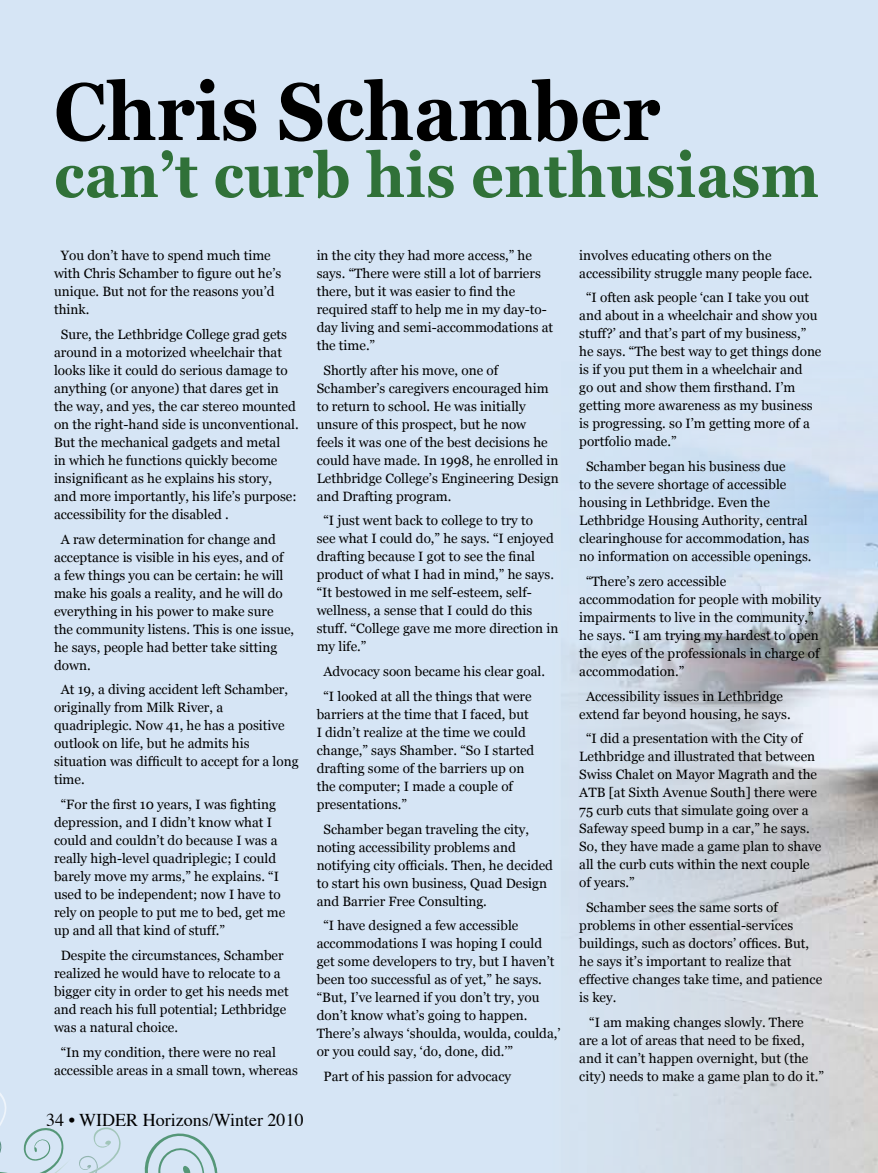
<style>
.page{position:relative;width:878px;height:1173px;background:#fff}
.page>*{position:absolute;margin:0;border:0;box-sizing:border-box;transform-origin:0 0}
.t1{font:700 80.85px "Georgia";color:#000;scale:.91 1}
.t2{font:700 62.7px "Georgia";letter-spacing:.01em;color:#307138;scale:.91 1}
.t3{font:18px "Times";color:#000}
.t4{font:13.5px/18px "Georgia";color:#000}
</style>
<div class="page">
<img style="left:0;top:0;width:878px;height:1173px">
<svg style="left:0;top:1083px;width:219px;height:90px;background:#d0e1ef"></svg>
<h1 class="t1" style="left:54px;top:60px;width:668px">Chris Schamber</h1>
<h2 class="t2" style="left:54px;top:135px;width:842px">can’t curb his enthusiasm</h2>
<p class="t4" style="left:54px;top:247px;width:229px;text-indent:7px">You don’t have to spend much time with Chris Schamber to figure out he’s unique. But not for the reasons you’d think.</p>
<p class="t4" style="left:54px;top:325px;width:246px;text-indent:7px">Sure, the Lethbridge College grad gets around in a motorized wheelchair that looks like it could do serious damage to anything (or anyone) that dares get in the way, and yes, the car stereo mounted on the right-hand side is unconventional.<br>But the mechanical gadgets and metal<br>in which he functions quickly become insignificant as he explains his story,<br>and more importantly, his life’s purpose: accessibility for the disabled .</p>
<p class="t4" style="left:54px;top:530px;width:242px;text-indent:7px">A raw determination for change and acceptance is visible in his eyes, and of<br>a few things you can be certain: he will make his goals a reality, and he will do everything in his power to make sure the community listens. This is one issue, he says, people had better take sitting down.</p>
<p class="t4" style="left:54px;top:681px;width:246px;text-indent:7px">At 19, a diving accident left Schamber, originally from Milk River, a quadriplegic. Now 41, he has a positive outlook on life, but he admits his situation was difficult to accept for a long time.</p>
<p class="t4" style="left:54px;top:795px;width:233px;text-indent:7px">“For the first 10 years, I was fighting depression, and I didn’t know what I could and couldn’t do because I was a really high-level quadriplegic; I could barely move my arms,” he explains. “I used to be independent; now I have to rely on people to put me to bed, get me up and all that kind of stuff.”</p>
<p class="t4" style="left:54px;top:946px;width:236px;text-indent:7px">Despite the circumstances, Schamber realized he would have to relocate to a bigger city in order to get his needs met and reach his full potential; Lethbridge was a natural choice.</p>
<p class="t4" style="left:54px;top:1043px;width:245px;text-indent:7px">“In my condition, there were no real accessible areas in a small town, whereas</p>
<h3 class="t3" style="left:46px;top:1102px;width:259px">34 • WIDER Horizons/Winter 2010</h3>
<p class="t4" style="left:316px;top:246px;width:238px">in the city they had more access,” he says. “There were still a lot of barriers there, but it was easier to find the required staff to help me in my day-to&shy;day living and semi-accommodations at the time.”</p>
<p class="t4" style="left:316px;top:361px;width:243px;text-indent:7px">Shortly after his move, one of Schamber’s caregivers encouraged him to return to school. He was initially unsure of this prospect, but he now<br>feels it was one of the best decisions he could have made. In 1998, he enrolled in Lethbridge College’s Engineering Design and Drafting program.</p>
<p class="t4" style="left:316px;top:512px;width:243px;text-indent:7px">“I just went back to college to try to<br>see what I could do,” he says. “I enjoyed drafting because I got to see the final product of what I had in mind,” he says. “It bestowed in me self-esteem, self&shy;wellness, a sense that I could do this stuff. “College gave me more direction in my life.”</p>
<p class="t4" style="left:323px;top:659px;width:223px;line-height:24.8px">Advocacy soon became his clear goal. “I looked at all the things that were</p>
<p class="t4" style="left:316px;top:705px;width:219px">barriers at the time that I faced, but<br>I didn’t realize at the time we could change,” says Shamber. “So I started drafting some of the barriers up on the computer; I made a couple of presentations.”</p>
<p class="t4" style="left:316px;top:820px;width:238px;text-indent:7px">Schamber began traveling the city, noting accessibility problems and notifying city officials. Then, he decided to start his own business, Quad Design and Barrier Free Consulting.</p>
<p class="t4" style="left:316px;top:917px;width:245px;text-indent:7px">“I have designed a few accessible accommodations I was hoping I could get some developers to try, but I haven’t been too successful as of yet,” he says. “But, I’ve learned if you don’t try, you don’t know what’s going to happen.<br>There’s always ‘shoulda, woulda, coulda,’ or you could say, ‘do, done, did.’”</p>
<p class="t4" style="left:323px;top:1067px;width:189px">Part of his passion for advocacy</p>
<p class="t4" style="left:579px;top:246px;width:235px">involves educating others on the accessibility struggle many people face.</p>
<p class="t4" style="left:579px;top:289px;width:244px;text-indent:7px">“I often ask people ‘can I take you out and about in a wheelchair and show you stuff?’ and that’s part of my business,” he says. “The best way to get things done is if you put them in a wheelchair and<br>go out and show them firsthand. I’m getting more awareness as my business is progressing. so I’m getting more of a portfolio made.”</p>
<p class="t4" style="left:579px;top:458px;width:234px;text-indent:7px">Schamber began his business due<br>to the severe shortage of accessible housing in Lethbridge. Even the Lethbridge Housing Authority, central clearinghouse for accommodation, has no information on accessible openings.</p>
<p class="t4" style="left:579px;top:572px;width:243px;text-indent:7px">“There’s zero accessible accommodation for people with mobility impairments to live in the community,” he says. “I am trying my hardest to open the eyes of the professionals in charge of accommodation.”</p>
<p class="t4" style="left:579px;top:687px;width:213px;text-align:center">Accessibility issues in Lethbridge extend far beyond housing, he says.</p>
<p class="t4" style="left:579px;top:730px;width:243px;text-indent:7px">“I did a presentation with the City of Lethbridge and illustrated that between Swiss Chalet on Mayor Magrath and the ATB [at Sixth Avenue South] there were 75 curb cuts that simulate going over a Safeway speed bump in a car,” he says.<br>So, they have made a game plan to shave all the curb cuts within the next couple of years.”</p>
<p class="t4" style="left:579px;top:899px;width:244px;text-indent:7px">Schamber sees the same sorts of problems in other essential-services buildings, such as doctors’ offices. But, he says it’s important to realize that effective changes take time, and patience is key.</p>
<p class="t4" style="left:579px;top:1013px;width:246px;text-indent:10px">“I am making changes slowly. There are a lot of areas that need to be fixed, and it can’t happen overnight, but (the city) needs to make a game plan to do it.”</p>
</div>
